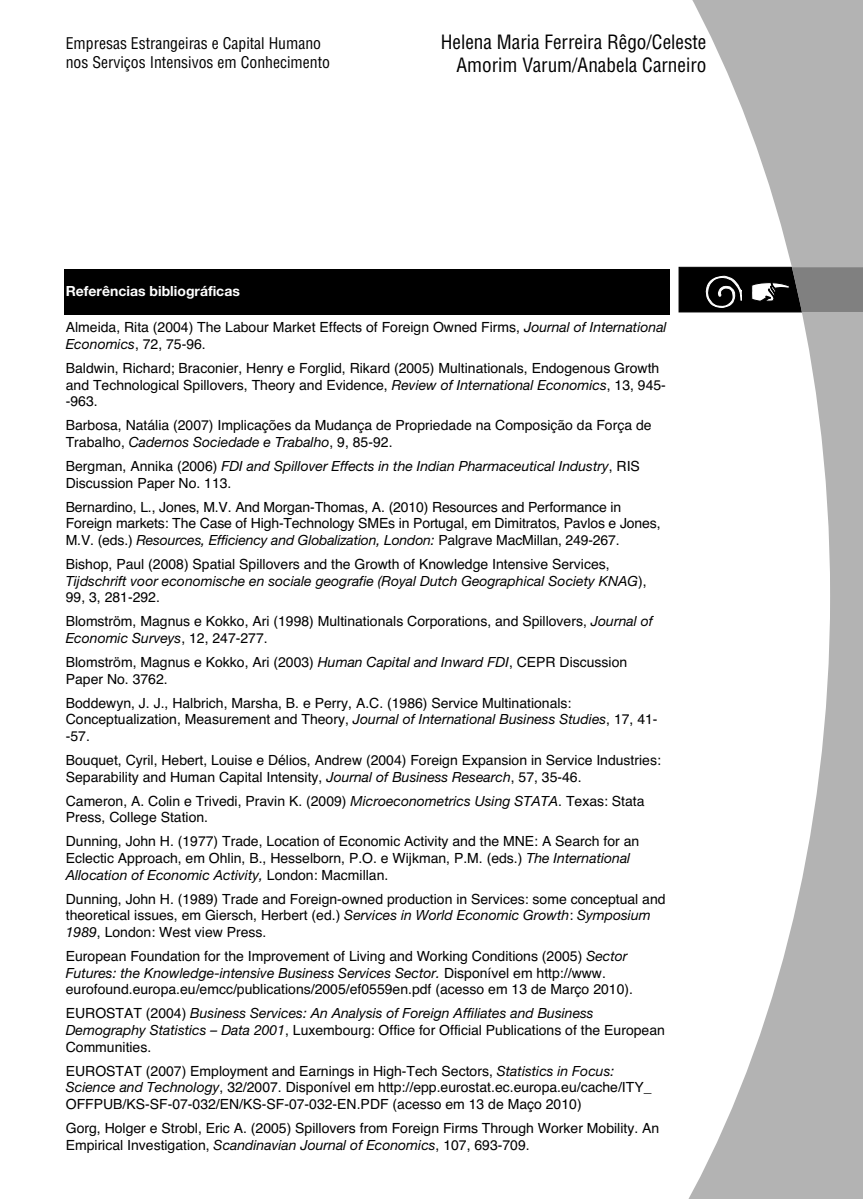
<style>
.page{position:relative;width:863px;height:1199px;background:#fff}
.page>*{position:absolute;margin:0;border:0;box-sizing:border-box;transform-origin:0 0}
.t1{font:condensed 19.25px/23.1px "Helvetica";color:#000;text-align:right}
.t2{font:condensed 15.75px/18.9px "Helvetica";color:#000}
.t3{font:14px/16.6px "Helvetica";color:#000}
.t4{font:italic 14px/24.2px "Helvetica Neue";color:#000}
.t5{font:700 14px "Helvetica Neue";color:#fff}
.s1{font-family:"Helvetica Neue";font-style:italic}
.s2{font-family:"Helvetica";font-style:normal}
</style>
<div class="page">
<svg style="left:678px;top:0;width:185px;height:1199px"></svg>
<svg style="left:679px;top:267px;width:184px;height:45px;background:#414141"></svg>
<div style="left:64px;top:269px;width:605px;height:46px;background:#000"></div>
<p class="t2" style="left:66px;top:35px;width:266px">Empresas Estrangeiras e Capital Humano nos Serviços Intensivos em Conhecimento</p>
<h1 class="t1" style="left:441px;top:32px;width:267px">Helena Maria Ferreira Rêgo/Celeste<br>Amorim Varum/Anabela Carneiro</h1>
<p class="t5" style="left:66px;top:286px;width:176px">Referências bibliográficas</p>
<p class="t3" style="left:66px;top:320px;width:602px">Almeida, Rita (2004) The Labour Market Effects of Foreign Owned Firms, <span class="s1">Journal of International<br>Economics</span>, 72, 75-96.</p>
<p class="t3" style="left:66px;top:361px;width:601px">Baldwin, Richard; Braconier, Henry e Forglid, Rikard (2005) Multinationals, Endogenous Growth and Technological Spillovers, Theory and Evidence, <span class="s1">Review of International Economics</span>, 13, 945- -963.</p>
<p class="t3" style="left:66px;top:418px;width:587px">Barbosa, Natália (2007) Implicações da Mudança de Propriedade na Composição da Força de</p>
<p class="t4" style="left:66px;top:431px;width:575px"><span class="s2">Trabalho,</span> Cadernos Sociedade e Trabalho<span class="s2">, 9, 85-92.<br>Bergman, Annika (2006)</span> FDI and Spillover Effects in the Indian Pharmaceutical Industry<span class="s2">, RIS</span></p>
<p class="t3" style="left:66px;top:472px;width:557px;line-height:24.2px">Discussion Paper No. 113.<br>Bernardino, L., Jones, M.V. And Morgan-Thomas, A. (2010) Resources and Performance in</p>
<p class="t3" style="left:66px;top:516px;width:596px">Foreign markets: The Case of High-Technology SMEs in Portugal, em Dimitratos, Pavlos e Jones,</p>
<p class="t4" style="left:66px;top:529px;width:555px"><span class="s2">M.V. (eds.)</span> Resources, Efficiency and Globalization, London: <span class="s2">Palgrave MacMillan, 249-267.</span></p>
<p class="t3" style="left:66px;top:557px;width:545px">Bishop, Paul (2008) Spatial Spillovers and the Growth of Knowledge Intensive Services,</p>
<p class="t4" style="left:66px;top:570px;width:582px">Tijdschrift voor economische en sociale geografie (Royal Dutch Geographical Society KNAG<span class="s2">),</span></p>
<p class="t3" style="left:66px;top:586px;width:589px;line-height:24.2px">99, 3, 281-292.<br>Blomström, Magnus e Kokko, Ari (1998) Multinationals Corporations, and Spillovers, <span class="s1">Journal of</span></p>
<p class="t4" style="left:66px;top:627px;width:203px">Economic Surveys<span class="s2">, 12, 247-277.</span></p>
<p class="t3" style="left:66px;top:655px;width:563px">Blomström, Magnus e Kokko, Ari (2003) <span class="s1">Human Capital and Inward FDI</span>, CEPR Discussion<br>Paper No. 3762.</p>
<p class="t3" style="left:66px;top:696px;width:593px">Boddewyn, J. J., Halbrich, Marsha, B. e Perry, A.C. (1986) Service Multinationals:<br>Conceptualization, Measurement and Theory, <span class="s1">Journal of International Business Studies</span>, 17, 41- -57.</p>
<p class="t3" style="left:66px;top:753px;width:596px">Bouquet, Cyril, Hebert, Louise e Délios, Andrew (2004) Foreign Expansion in Service Industries:<br>Separability and Human Capital Intensity, <span class="s1">Journal of Business Research</span>, 57, 35-46.</p>
<p class="t3" style="left:66px;top:794px;width:580px">Cameron, A. Colin e Trivedi, Pravin K. (2009) <span class="s1">Microeconometrics Using STATA</span>. Texas: Stata<br>Press, College Station.</p>
<p class="t3" style="left:66px;top:834px;width:575px">Dunning, John H. (1977) Trade, Location of Economic Activity and the MNE: A Search for an<br>Eclectic Approach, em Ohlin, B., Hesselborn, P.O. e Wijkman, P.M. (eds.) <span class="s1">The International</span></p>
<p class="t4" style="left:66px;top:864px;width:324px">Allocation of Economic Activity, <span class="s2">London: Macmillan.</span></p>
<p class="t3" style="left:66px;top:892px;width:601px">Dunning, John H. (1989) Trade and Foreign-owned production in Services: some conceptual and theoretical issues, em Giersch, Herbert (ed.) <span class="s1">Services in World Economic Growth</span>: <span class="s1">Symposium<br>1989</span>, London: West view Press.</p>
<p class="t3" style="left:66px;top:949px;width:563px">European Foundation for the Improvement of Living and Working Conditions (2005) <span class="s1">Sector</span></p>
<p class="t4" style="left:66px;top:962px;width:541px">Futures: the Knowledge-intensive Business Services Sector. <span class="s2">Disponível em http://www.</span></p>
<p class="t3" style="left:66px;top:982px;width:569px">eurofound.europa.eu/emcc/publications/2005/ef0559en.pdf (acesso em 13 de Março 2010).</p>
<p class="t4" style="left:66px;top:1003px;width:529px"><span class="s2">EUROSTAT (2004)</span> Business Services: An Analysis of Foreign Affiliates and Business</p>
<p class="t3" style="left:66px;top:1023px;width:600px"><span class="s1">Demography Statistics – Data 2001</span>, Luxembourg: Office for Official Publications of the European<br>Communities.</p>
<p class="t3" style="left:66px;top:1064px;width:587px">EUROSTAT (2007) Employment and Earnings in High-Tech Sectors, <span class="s1">Statistics in Focus:<br>Science and Technology</span>, 32/2007. Disponível em http://epp.eurostat.ec.europa.eu/cache/ITY_<br>OFFPUB/KS-SF-07-032/EN/KS-SF-07-032-EN.PDF (acesso em 13 de Maço 2010)</p>
<p class="t3" style="left:66px;top:1121px;width:595px">Gorg, Holger e Strobl, Eric A. (2005) Spillovers from Foreign Firms Through Worker Mobility. An<br>Empirical Investigation, <span class="s1">Scandinavian Journal of Economics</span>, 107, 693-709.</p>
</div>
